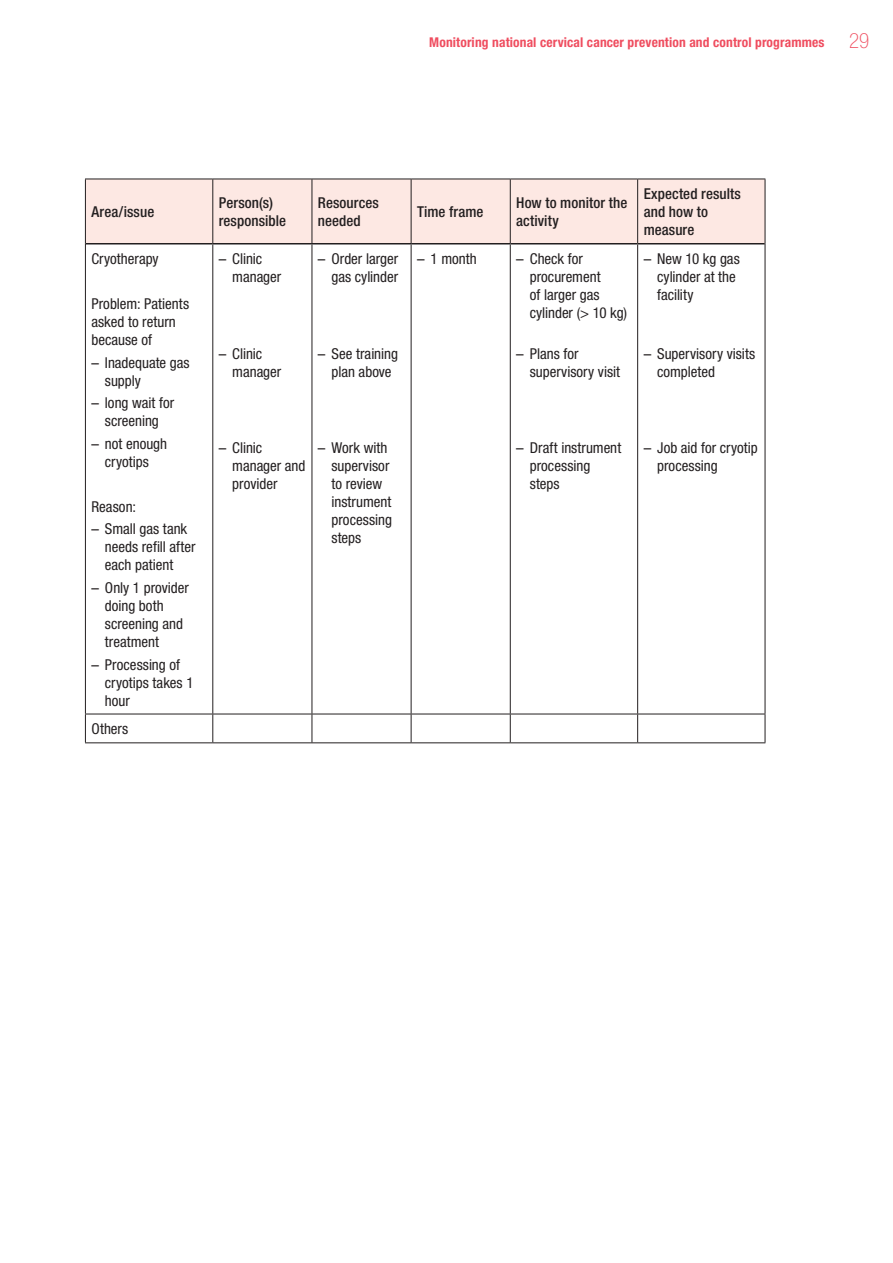
<style>
.page{position:relative;width:893px;height:1263px;background:#fff}
.page>*{position:absolute;margin:0;border:0;box-sizing:border-box;transform-origin:0 0}
.Table_text{font:condensed 15px/18px "Helvetica Neue";color:#231f20}
.Table_text-2{font:500 condensed 15px/18px "Helvetica Neue";letter-spacing:.005em;color:#231f20}
.t1{font:700 condensed 13.5px "Helvetica Neue";letter-spacing:.01em;color:#ef4d5f}
.s1{font-weight:100;font-size:21px}
.s2{font-stretch:normal}
</style>
<div class="page">
<div style="left:86px;top:180px;width:679px;height:63px;background:#fde8e3"></div>
<hr style="left:85px;top:179px;width:128px;height:1px;background:#231f20">
<hr style="left:85px;top:179px;width:1px;height:65px;background:#231f20">
<hr style="left:213px;top:179px;width:99px;height:1px;background:#231f20">
<hr style="left:212px;top:179px;width:1px;height:64px;background:#231f20">
<hr style="left:312px;top:179px;width:99px;height:1px;background:#231f20">
<hr style="left:312px;top:179px;width:1px;height:64px;background:#231f20">
<hr style="left:411px;top:179px;width:99px;height:1px;background:#231f20">
<hr style="left:411px;top:179px;width:1px;height:64px;background:#231f20">
<hr style="left:510px;top:179px;width:128px;height:1px;background:#231f20">
<hr style="left:510px;top:179px;width:1px;height:64px;background:#231f20">
<hr style="left:638px;top:179px;width:127px;height:1px;background:#231f20">
<hr style="left:637px;top:179px;width:1px;height:64px;background:#231f20">
<hr style="left:765px;top:179px;width:1px;height:65px;background:#231f20">
<hr style="left:85px;top:244px;width:1px;height:470px;background:#231f20">
<hr style="left:212px;top:244px;width:1px;height:470px;background:#231f20">
<hr style="left:312px;top:244px;width:1px;height:470px;background:#231f20">
<hr style="left:411px;top:244px;width:1px;height:470px;background:#231f20">
<hr style="left:510px;top:244px;width:1px;height:470px;background:#231f20">
<hr style="left:637px;top:244px;width:1px;height:470px;background:#231f20">
<hr style="left:765px;top:244px;width:1px;height:470px;background:#231f20">
<hr style="left:85px;top:714px;width:128px;height:1px;background:#231f20">
<svg style="left:85px;top:714px;width:1px;height:28px"></svg>
<hr style="left:213px;top:714px;width:99px;height:1px;background:#231f20">
<svg style="left:212px;top:714px;width:1px;height:28px"></svg>
<hr style="left:312px;top:714px;width:99px;height:1px;background:#231f20">
<svg style="left:312px;top:714px;width:1px;height:28px"></svg>
<hr style="left:411px;top:714px;width:99px;height:1px;background:#231f20">
<svg style="left:411px;top:714px;width:1px;height:28px"></svg>
<hr style="left:510px;top:714px;width:128px;height:1px;background:#231f20">
<svg style="left:510px;top:714px;width:1px;height:28px"></svg>
<hr style="left:638px;top:714px;width:127px;height:1px;background:#231f20">
<svg style="left:637px;top:714px;width:1px;height:28px"></svg>
<svg style="left:765px;top:714px;width:1px;height:28px"></svg>
<hr style="left:85px;top:742px;width:128px;height:1px;background:#231f20">
<hr style="left:213px;top:742px;width:99px;height:1px;background:#231f20">
<hr style="left:312px;top:742px;width:99px;height:1px;background:#231f20">
<hr style="left:411px;top:742px;width:99px;height:1px;background:#231f20">
<hr style="left:510px;top:742px;width:128px;height:1px;background:#231f20">
<hr style="left:638px;top:742px;width:127px;height:1px;background:#231f20">
<hr style="left:86px;top:243px;width:127px;height:1px;background:#231f20">
<hr style="left:213px;top:243px;width:99px;height:1px;background:#231f20">
<hr style="left:312px;top:243px;width:99px;height:1px;background:#231f20">
<hr style="left:411px;top:243px;width:99px;height:1px;background:#231f20">
<hr style="left:510px;top:243px;width:128px;height:1px;background:#231f20">
<hr style="left:638px;top:243px;width:127px;height:1px;background:#231f20">
<p class="t1" style="left:429px;top:34px;width:441px">Monitoring national cervical cancer prevention and control programmes <span class="s1">29</span></p>
<p class="Table_text-2" style="left:91px;top:203px;width:64px">Area/issue</p>
<p class="Table_text-2" style="left:219px;top:194px;width:69px">Person(s) responsible</p>
<p class="Table_text-2" style="left:318px;top:194px;width:62px">Resources needed</p>
<p class="Table_text-2" style="left:417px;top:203px;width:68px">Time frame</p>
<p class="Table_text-2" style="left:516px;top:194px;width:112px">How to monitor the activity</p>
<p class="Table_text-2" style="left:644px;top:185px;width:99px">Expected results and how to measure</p>
<p class="Table_text" style="left:91px;top:250px;width:69px">Cryotherapy</p>
<p class="Table_text" style="left:91px;top:295px;width:99px">Problem: Patients asked to return because of</p>
<p class="Table_text" style="left:105px;top:354px;width:86px;text-indent:-14px"><span class="s2">–</span> Inadequate gas supply</p>
<p class="Table_text" style="left:91px;top:394px;width:84px;text-align:center"><span class="s2">–</span> long wait for screening</p>
<p class="Table_text" style="left:91px;top:435px;width:77px;text-align:center"><span class="s2">–</span> not enough cryotips</p>
<p class="Table_text" style="left:91px;top:498px;width:46px">Reason:</p>
<p class="Table_text" style="left:105px;top:520px;width:92px;text-indent:-14px"><span class="s2">–</span> Small gas tank needs refill after each patient</p>
<p class="Table_text" style="left:105px;top:579px;width:85px;text-indent:-14px"><span class="s2">–</span> Only 1 provider doing both screening and treatment</p>
<p class="Table_text" style="left:105px;top:655px;width:90px;text-indent:-14px"><span class="s2">–</span> Processing of cryotips takes 1 hour</p>
<p class="Table_text" style="left:232px;top:250px;width:50px;text-indent:-14px"><span class="s2">–</span> Clinic manager</p>
<p class="Table_text" style="left:318px;top:250px;width:82px;text-align:right"><span class="s2">–</span> Order larger gas cylinder</p>
<p class="Table_text" style="left:417px;top:250px;width:61px"><span class="s2">–</span> 1 month</p>
<p class="Table_text" style="left:530px;top:250px;width:99px;text-indent:-14px"><span class="s2">–</span> Check for procurement<br>of larger gas cylinder (&gt; 10 kg)</p>
<p class="Table_text" style="left:530px;top:345px;width:92px;text-indent:-14px"><span class="s2">–</span> Plans for supervisory visit</p>
<p class="Table_text" style="left:657px;top:250px;width:84px;text-indent:-14px"><span class="s2">–</span> New 10 kg gas cylinder at the facility</p>
<p class="Table_text" style="left:232px;top:345px;width:50px;text-indent:-14px"><span class="s2">–</span> Clinic manager</p>
<p class="Table_text" style="left:318px;top:345px;width:81px;text-align:center"><span class="s2">–</span> See training plan above</p>
<p class="Table_text" style="left:657px;top:345px;width:100px;text-indent:-14px"><span class="s2">–</span> Supervisory visits completed</p>
<p class="Table_text" style="left:232px;top:439px;width:75px;text-indent:-14px"><span class="s2">–</span> Clinic manager and provider</p>
<p class="Table_text" style="left:530px;top:439px;width:93px;text-indent:-14px"><span class="s2">–</span> Draft instrument processing steps</p>
<p class="Table_text" style="left:657px;top:439px;width:102px;text-indent:-14px"><span class="s2">–</span> Job aid for cryotip processing</p>
<p class="Table_text" style="left:331px;top:439px;width:62px;text-indent:-14px"><span class="s2">–</span> Work with supervisor to review instrument processing steps</p>
<p class="Table_text" style="left:91px;top:720px;width:38px">Others</p>
</div>
